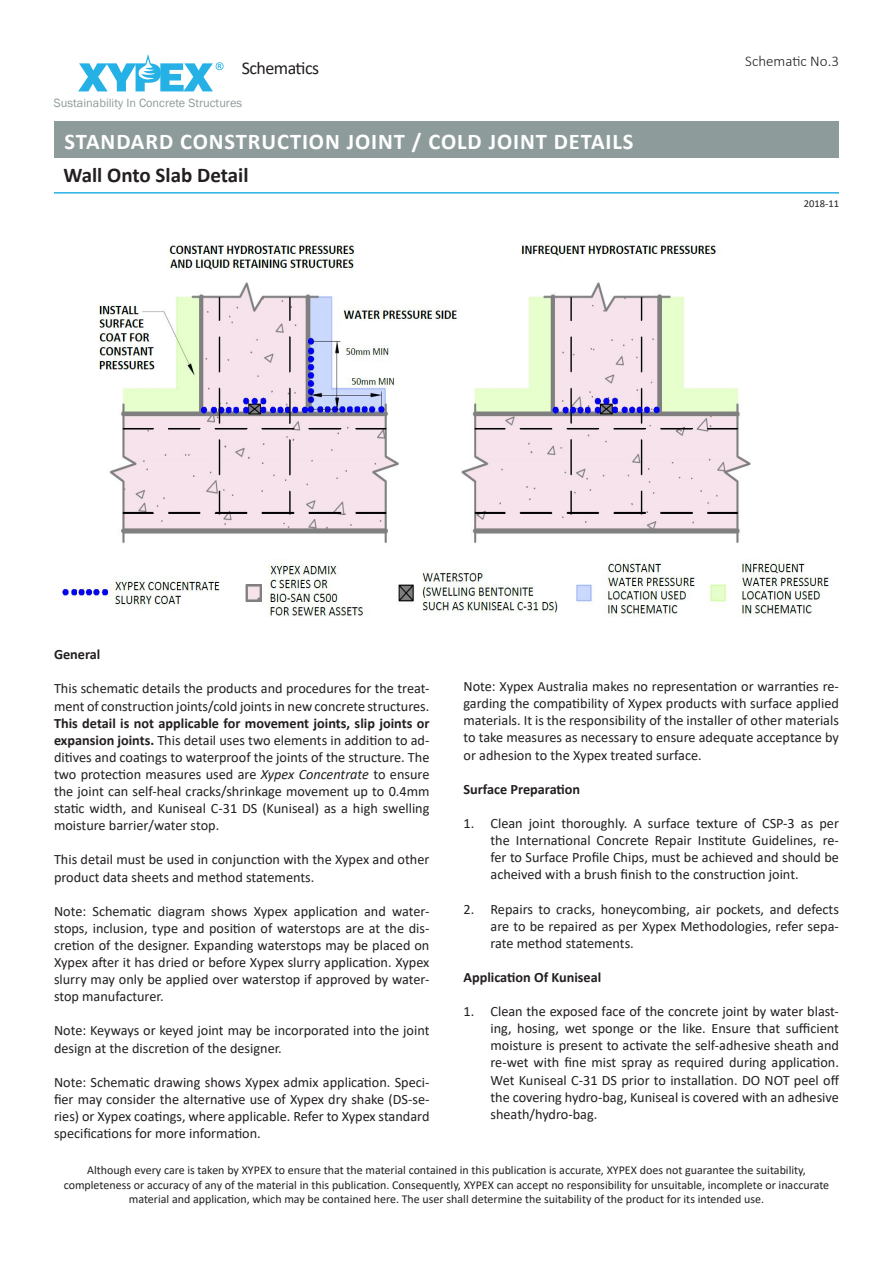
<style>
.page{position:relative;width:893px;height:1263px;background:#fff}
.page>*{position:absolute;margin:0;border:0;box-sizing:border-box;transform-origin:0 0}
.t1{font:700 22.5px "Calibri";letter-spacing:.04em;color:#fff}
.t2{font:700 21px "Calibri";color:#231f20}
.t3{font:18px "Calibri";letter-spacing:-.03em;color:#231f20}
.t4{font:300 15px "Calibri";color:#231f20}
.t5{font:14.25px/17.1px "Calibri";color:#231f20;text-align:justify}
.t6{font:700 14.25px "Calibri";color:#231f20}
.t7{font:12.3px "Franklin Gothic";color:#8e9b9b}
.t8{font:12px/14.4px "Calibri";color:#231f20;text-align:center}
.t9{font:10.5px "Calibri";color:#231f20}
.s1{font-weight:700}
.s2{font-style:italic}
</style>
<div class="page">
<div style="left:54px;top:121px;width:785px;height:37px;background:#8e9b9b"></div>
<hr style="left:54px;top:192px;width:785px;height:2px;background:#26b1e6">
<svg style="left:78px;top:54px;width:146px;height:37px"></svg>
<img style="left:61px;top:244px;width:769px;height:373px">
<p class="t3" style="left:242px;top:55px;width:79px">Schematics</p>
<p class="t7" style="left:54px;top:95px;width:190px">Sustainability In Concrete Structures</p>
<p class="t1" style="left:64px;top:125px;width:571px">STANDARD CONSTRUCTION JOINT / COLD JOINT DETAILS</p>
<p class="t2" style="left:63px;top:160px;width:187px">Wall Onto Slab Detail</p>
<p class="t4" style="left:745px;top:51px;width:95px">Schematic No.3</p>
<p class="t9" style="left:804px;top:196px;width:37px">2018-11</p>
<p class="t6" style="left:54px;top:644px;width:48px">General</p>
<p class="t5" style="left:54px;top:680px;width:377px">This schematic details the products and procedures for the treat&shy;ment of construction joints/cold joints in new concrete structures.<br><span class="s1">This detail is not applicable for movement joints, slip joints or expansion joints.</span> This detail uses two elements in addition to ad&shy;ditives and coatings to waterproof the joints of the structure. The two protection measures used are <span class="s2">Xypex Concentrate</span> to ensure the joint can self-heal cracks/shrinkage movement up to 0.4mm static width, and Kuniseal C-31 DS (Kuniseal) as a high swelling moisture barrier/water stop.</p>
<p class="t5" style="left:54px;top:851px;width:377px">This detail must be used in conjunction with the Xypex and other product data sheets and method statements.</p>
<p class="t5" style="left:54px;top:902px;width:377px">Note: Schematic diagram shows Xypex application and water&shy;stops, inclusion, type and position of waterstops are at the dis&shy;cretion of the designer. Expanding waterstops may be placed on Xypex after it has dried or before Xypex slurry application. Xypex slurry may only be applied over waterstop if approved by water&shy;stop manufacturer.</p>
<p class="t5" style="left:54px;top:1022px;width:377px">Note: Keyways or keyed joint may be incorporated into the joint design at the discretion of the designer.</p>
<p class="t5" style="left:54px;top:1073px;width:377px">Note: Schematic drawing shows Xypex admix application. Speci&shy;fier may consider the alternative use of Xypex dry shake (DS-se&shy;ries) or Xypex coatings, where applicable. Refer to Xypex standard specifications for more information.</p>
<p class="t5" style="left:463px;top:677px;width:377px">Note: Xypex Australia makes no representation or warranties re&shy;garding the compatibility of Xypex products with surface applied materials. It is the responsibility of the installer of other materials to take measures as necessary to ensure adequate acceptance by or adhesion to the Xypex treated surface.</p>
<p class="t6" style="left:463px;top:779px;width:118px">Surface Preparation</p>
<p class="t5" style="left:490px;top:814px;width:350px;text-indent:-27px">1. Clean joint thoroughly. A surface texture of CSP-3 as per the International Concrete Repair Institute Guidelines, re&shy;fer to Surface Profile Chips, must be achieved and should be acheived with a brush finish to the construction joint.</p>
<p class="t5" style="left:490px;top:900px;width:350px;text-indent:-27px">2. Repairs to cracks, honeycombing, air pockets, and defects are to be repaired as per Xypex Methodologies, refer sepa&shy;rate method statements.</p>
<p class="t6" style="left:463px;top:967px;width:139px">Application Of Kuniseal</p>
<p class="t5" style="left:490px;top:1002px;width:350px;text-indent:-27px">1. Clean the exposed face of the concrete joint by water blast&shy;ing, hosing, wet sponge or the like. Ensure that sufficient moisture is present to activate the self-adhesive sheath and re-wet with fine mist spray as required during application.<br>Wet Kuniseal C-31 DS prior to installation. DO NOT peel off the covering hydro-bag, Kuniseal is covered with an adhesive sheath/hydro-bag.</p>
<p class="t8" style="left:64px;top:1163px;width:767px">Although every care is taken by XYPEX to ensure that the material contained in this publication is accurate, XYPEX does not guarantee the suitability, completeness or accuracy of any of the material in this publication. Consequently, XYPEX can accept no responsibility for unsuitable, incomplete or inaccurate material and application, which may be contained here. The user shall determine the suitability of the product for its intended use.</p>
</div>
